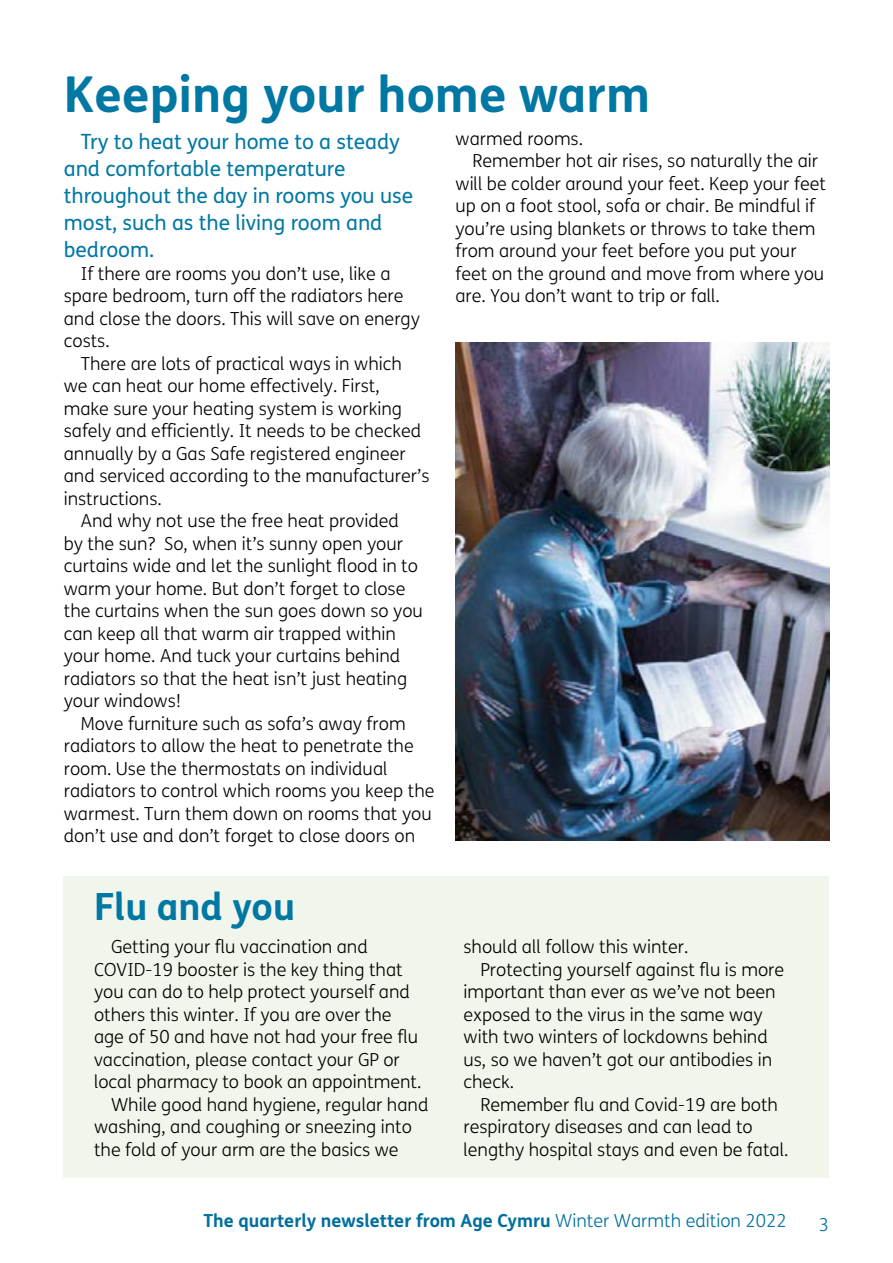
<style>
.page{position:relative;width:893px;height:1263px;background:#fff}
.page>*{position:absolute;margin:0;border:0;box-sizing:border-box;transform-origin:0 0}
.t1{font:700 49.5px "FS Me";color:#0078a3}
.t2{font:700 37.5px "FS Me";color:#0078a3}
.t3{font:21px/27px "FS Me";color:#0078a3}
.t4{font:300 18px/22.5px "FS Me";color:#000}
.t5{font:700 18px "FS Me";color:#006f9e}
.t6{font:300 18px "FS Me";color:#006f9e}
.s1{font-weight:300}
</style>
<div class="page">
<div style="left:64px;top:876px;width:765px;height:302px;background:#f1f6ec"></div>
<img style="left:455px;top:342px;width:374px;height:498px">
<h1 class="t1" style="left:64px;top:56px;width:588px">Keeping your home warm</h1>
<p class="t3" style="left:64px;top:128px;width:351px;text-indent:17px">Try to heat your home to a steady and comfortable temperature throughout the day in rooms you use most, such as the living room and bedroom.</p>
<p class="t4" style="left:64px;top:263px;width:358px;text-indent:17px">If there are rooms you don’t use, like a spare bedroom, turn off the radiators here and close the doors. This will save on energy costs.</p>
<p class="t4" style="left:81px;top:353px;width:323px">There are lots of practical ways in which</p>
<p class="t4" style="left:64px;top:375px;width:317px">we can heat our home effectively. First,</p>
<p class="t4" style="left:64px;top:398px;width:340px">make sure your heating system is working</p>
<p class="t4" style="left:64px;top:420px;width:359px">safely and efficiently. It needs to be checked</p>
<p class="t4" style="left:64px;top:443px;width:343px">annually by a Gas Safe registered engineer</p>
<p class="t4" style="left:64px;top:465px;width:367px">and serviced according to the manufacturer’s</p>
<p class="t4" style="left:64px;top:488px;width:100px">instructions.</p>
<p class="t4" style="left:81px;top:510px;width:320px">And why not use the free heat provided</p>
<p class="t4" style="left:64px;top:533px;width:341px">by the sun? So, when it’s sunny open your</p>
<p class="t4" style="left:64px;top:555px;width:356px">curtains wide and let the sunlight flood in to</p>
<p class="t4" style="left:64px;top:578px;width:343px">warm your home. But don’t forget to close</p>
<p class="t4" style="left:64px;top:600px;width:361px">the curtains when the sun goes down so you</p>
<p class="t4" style="left:64px;top:623px;width:334px">can keep all that warm air trapped within</p>
<p class="t4" style="left:64px;top:645px;width:338px">your home. And tuck your curtains behind</p>
<p class="t4" style="left:64px;top:668px;width:345px">radiators so that the heat isn’t just heating</p>
<p class="t4" style="left:64px;top:690px;width:119px">your windows!</p>
<p class="t4" style="left:81px;top:713px;width:326px">Move furniture such as sofa’s away from</p>
<p class="t4" style="left:64px;top:735px;width:352px">radiators to allow the heat to penetrate the</p>
<p class="t4" style="left:64px;top:758px;width:325px">room. Use the thermostats on individual</p>
<p class="t4" style="left:64px;top:780px;width:372px">radiators to control which rooms you keep the</p>
<p class="t4" style="left:64px;top:803px;width:369px">warmest. Turn them down on rooms that you</p>
<p class="t4" style="left:64px;top:825px;width:353px">don’t use and don’t forget to close doors on</p>
<p class="t4" style="left:455px;top:128px;width:129px">warmed rooms.</p>
<p class="t4" style="left:472px;top:150px;width:347px">Remember hot air rises, so naturally the air</p>
<p class="t4" style="left:455px;top:173px;width:372px">will be colder around your feet. Keep your feet</p>
<p class="t4" style="left:455px;top:195px;width:361px">up on a foot stool, sofa or chair. Be mindful if</p>
<p class="t4" style="left:455px;top:218px;width:361px">you’re using blankets or throws to take them</p>
<p class="t4" style="left:455px;top:240px;width:343px">from around your feet before you put your</p>
<p class="t4" style="left:455px;top:263px;width:370px">feet on the ground and move from where you</p>
<p class="t4" style="left:455px;top:285px;width:266px">are. You don’t want to trip or fall.</p>
<h2 class="t2" style="left:94px;top:878px;width:202px">Flu and you</h2>
<p class="t4" style="left:111px;top:936px;width:258px">Getting your flu vaccination and</p>
<p class="t4" style="left:94px;top:958px;width:310px">COVID-19 booster is the key thing that</p>
<p class="t4" style="left:94px;top:981px;width:317px">you can do to help protect yourself and</p>
<p class="t4" style="left:94px;top:1003px;width:299px">others this winter. If you are over the</p>
<p class="t4" style="left:94px;top:1026px;width:326px">age of 50 and have not had your free flu</p>
<p class="t4" style="left:94px;top:1048px;width:307px">vaccination, please contact your GP or</p>
<p class="t4" style="left:94px;top:1071px;width:329px">local pharmacy to book an appointment.</p>
<p class="t4" style="left:111px;top:1093px;width:319px">While good hand hygiene, regular hand</p>
<p class="t4" style="left:94px;top:1116px;width:319px">washing, and coughing or sneezing into</p>
<p class="t4" style="left:94px;top:1138px;width:306px">the fold of your arm are the basics we</p>
<p class="t4" style="left:463px;top:936px;width:226px">should all follow this winter.</p>
<p class="t4" style="left:480px;top:958px;width:305px">Protecting yourself against flu is more</p>
<p class="t4" style="left:463px;top:981px;width:314px">important than ever as we’ve not been</p>
<p class="t4" style="left:463px;top:1003px;width:301px">exposed to the virus in the same way</p>
<p class="t4" style="left:463px;top:1026px;width:306px">with two winters of lockdowns behind</p>
<p class="t4" style="left:463px;top:1048px;width:310px">us, so we haven’t got our antibodies in</p>
<p class="t4" style="left:463px;top:1071px;width:52px">check.</p>
<p class="t4" style="left:480px;top:1093px;width:299px">Remember flu and Covid-19 are both</p>
<p class="t4" style="left:463px;top:1116px;width:291px">respiratory diseases and can lead to</p>
<p class="t4" style="left:463px;top:1138px;width:326px">lengthy hospital stays and even be fatal.</p>
<p class="t5" style="left:204px;top:1207px;width:585px">The quarterly newsletter from Age Cymru <span class="s1">Winter Warmth edition 2022</span></p>
<p class="t6" style="left:819px;top:1214px;width:12px">3</p>
</div>
